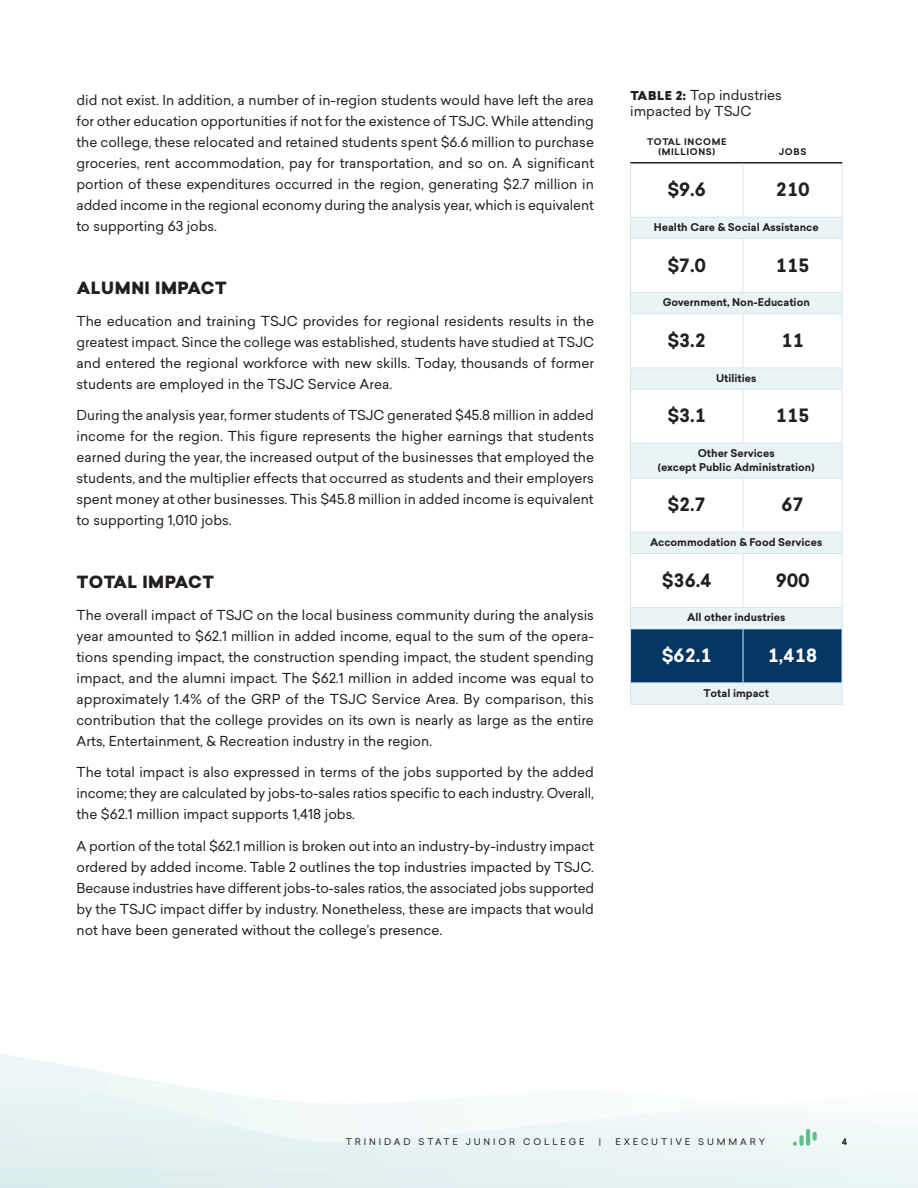
<style>
.page{position:relative;width:918px;height:1188px;background:#fff}
.page>*{position:absolute;margin:0;border:0;box-sizing:border-box;transform-origin:0 0}
.t1{font:700 18px "Sailec";letter-spacing:-.02em;color:#231f20}
.t2{font:700 18px "Sailec";color:#fff}
.t3{font:900 16.5px "Sailec";letter-spacing:.035em;color:#231f20}
.t4{font:13.5px/21px "Sailec";color:#231f20;text-align:justify}
.t5{font:700 10.5px/13.5px "Sailec";color:#231f20;text-align:center}
.t6{font:9px "Sailec";letter-spacing:.32em;color:#231f20}
.t7{font:700 9px/10.5px "Sailec";letter-spacing:.07em;color:#231f20;text-align:center}
.s1{font-weight:900;font-size:12px}
</style>
<div class="page">
<div style="left:631px;top:217px;width:211px;height:21px;background:#ebf4f5"></div>
<div style="left:631px;top:292px;width:211px;height:22px;background:#ebf4f5"></div>
<div style="left:631px;top:368px;width:211px;height:21px;background:#ebf4f5"></div>
<div style="left:631px;top:443px;width:211px;height:35px;background:#ebf4f5"></div>
<div style="left:631px;top:532px;width:211px;height:22px;background:#ebf4f5"></div>
<div style="left:631px;top:608px;width:211px;height:21px;background:#ebf4f5"></div>
<div style="left:631px;top:683px;width:211px;height:21px;background:#ebf4f5"></div>
<div style="left:631px;top:629px;width:112px;height:54px;background:#033663"></div>
<div style="left:743px;top:629px;width:99px;height:54px;background:#033663"></div>
<hr style="left:630px;top:162px;width:113px;height:2px;background:#231f20">
<hr style="left:743px;top:162px;width:99px;height:2px;background:#231f20">
<hr style="left:630px;top:164px;width:1px;height:53px;background:#d7e7ee">
<hr style="left:743px;top:164px;width:1px;height:53px;background:#d7e7ee">
<hr style="left:842px;top:164px;width:1px;height:53px;background:#d7e7ee">
<hr style="left:630px;top:217px;width:113px;height:1px;background:#d7e7ee">
<svg style="left:630px;top:218px;width:1px;height:20px"></svg>
<hr style="left:743px;top:217px;width:99px;height:1px;background:#d7e7ee">
<svg style="left:842px;top:218px;width:1px;height:20px"></svg>
<hr style="left:630px;top:238px;width:113px;height:1px;background:#d7e7ee">
<hr style="left:630px;top:239px;width:1px;height:53px;background:#d7e7ee">
<hr style="left:743px;top:238px;width:99px;height:1px;background:#d7e7ee">
<hr style="left:743px;top:239px;width:1px;height:53px;background:#d7e7ee">
<hr style="left:842px;top:239px;width:1px;height:53px;background:#d7e7ee">
<hr style="left:630px;top:292px;width:113px;height:1px;background:#d7e7ee">
<svg style="left:630px;top:293px;width:1px;height:21px"></svg>
<hr style="left:743px;top:292px;width:99px;height:1px;background:#d7e7ee">
<svg style="left:842px;top:293px;width:1px;height:21px"></svg>
<hr style="left:630px;top:314px;width:113px;height:1px;background:#d7e7ee">
<hr style="left:630px;top:314px;width:1px;height:54px;background:#d7e7ee">
<hr style="left:743px;top:314px;width:99px;height:1px;background:#d7e7ee">
<hr style="left:743px;top:314px;width:1px;height:54px;background:#d7e7ee">
<hr style="left:842px;top:314px;width:1px;height:54px;background:#d7e7ee">
<hr style="left:630px;top:368px;width:113px;height:1px;background:#d7e7ee">
<svg style="left:630px;top:369px;width:1px;height:20px"></svg>
<hr style="left:743px;top:368px;width:99px;height:1px;background:#d7e7ee">
<svg style="left:842px;top:368px;width:1px;height:21px"></svg>
<hr style="left:630px;top:389px;width:113px;height:1px;background:#d7e7ee">
<hr style="left:630px;top:390px;width:1px;height:53px;background:#d7e7ee">
<hr style="left:743px;top:389px;width:99px;height:1px;background:#d7e7ee">
<hr style="left:743px;top:390px;width:1px;height:53px;background:#d7e7ee">
<hr style="left:842px;top:390px;width:1px;height:53px;background:#d7e7ee">
<hr style="left:630px;top:443px;width:113px;height:1px;background:#d7e7ee">
<hr style="left:630px;top:444px;width:1px;height:34px;background:#d7e7ee">
<hr style="left:743px;top:443px;width:99px;height:1px;background:#d7e7ee">
<hr style="left:842px;top:444px;width:1px;height:34px;background:#d7e7ee">
<hr style="left:630px;top:478px;width:113px;height:1px;background:#d7e7ee">
<hr style="left:630px;top:478px;width:1px;height:54px;background:#d7e7ee">
<hr style="left:743px;top:478px;width:99px;height:1px;background:#d7e7ee">
<hr style="left:743px;top:478px;width:1px;height:54px;background:#d7e7ee">
<hr style="left:842px;top:478px;width:1px;height:54px;background:#d7e7ee">
<hr style="left:630px;top:532px;width:113px;height:1px;background:#d7e7ee">
<svg style="left:630px;top:533px;width:1px;height:20px"></svg>
<hr style="left:743px;top:532px;width:99px;height:1px;background:#d7e7ee">
<svg style="left:842px;top:532px;width:1px;height:21px"></svg>
<hr style="left:630px;top:553px;width:113px;height:1px;background:#d7e7ee">
<hr style="left:630px;top:554px;width:1px;height:53px;background:#d7e7ee">
<hr style="left:743px;top:553px;width:99px;height:1px;background:#d7e7ee">
<hr style="left:743px;top:554px;width:1px;height:53px;background:#d7e7ee">
<hr style="left:842px;top:554px;width:1px;height:53px;background:#d7e7ee">
<hr style="left:630px;top:607px;width:113px;height:1px;background:#d7e7ee">
<svg style="left:630px;top:608px;width:1px;height:20px"></svg>
<hr style="left:743px;top:607px;width:99px;height:1px;background:#d7e7ee">
<svg style="left:842px;top:608px;width:1px;height:20px"></svg>
<hr style="left:630px;top:628px;width:113px;height:1px;background:#d7e7ee">
<hr style="left:630px;top:629px;width:1px;height:53px;background:#d7e7ee">
<hr style="left:743px;top:628px;width:99px;height:1px;background:#d7e7ee">
<hr style="left:743px;top:629px;width:1px;height:53px;background:#d7e7ee">
<hr style="left:842px;top:629px;width:1px;height:53px;background:#d7e7ee">
<hr style="left:630px;top:682px;width:113px;height:1px;background:#d7e7ee">
<svg style="left:630px;top:683px;width:1px;height:21px"></svg>
<hr style="left:743px;top:682px;width:99px;height:1px;background:#d7e7ee">
<svg style="left:842px;top:683px;width:1px;height:21px"></svg>
<hr style="left:630px;top:704px;width:113px;height:1px;background:#d7e7ee">
<hr style="left:743px;top:704px;width:99px;height:1px;background:#d7e7ee">
<svg style="left:0;top:1054px;width:101px;height:18px"></svg>
<svg style="left:0;top:1072px;width:918px;height:116px"></svg>
<div style="left:799px;top:1135px;width:5px;height:11px;background:#5dbf8b;border-radius:2px"></div>
<hr style="left:806px;top:1129px;width:4px;height:17px;background:#5dbf8b;border-radius:2px">
<svg style="left:793px;top:1142px;width:4px;height:4px"></svg>
<svg style="left:813px;top:1132px;width:4px;height:9px"></svg>
<p class="t4" style="left:76px;top:89px;width:519px">did not exist. In addition, a number of in-region students would have left the area for other education opportunities if not for the existence of TSJC. While attending the college, these relocated and retained students spent $6.6 million to purchase groceries, rent accommodation, pay for transportation, and so on. A significant portion of these expenditures occurred in the region, generating $2.7 million in added income in the regional economy during the analysis year, which is equivalent to supporting 63 jobs.</p>
<p class="t3" style="left:77px;top:276px;width:151px">ALUMNI IMPACT</p>
<p class="t4" style="left:76px;top:310px;width:519px">The education and training TSJC provides for regional residents results in the greatest impact. Since the college was established, students have studied at TSJC and entered the regional workforce with new skills. Today, thousands of former students are employed in the TSJC Service Area.</p>
<p class="t4" style="left:76px;top:404px;width:519px">During the analysis year, former students of TSJC generated $45.8 million in added income for the region. This figure represents the higher earnings that students earned during the year, the increased output of the businesses that employed the students, and the multiplier effects that occurred as students and their employers spent money at other businesses. This $45.8 million in added income is equivalent to supporting 1,010 jobs.</p>
<p class="t3" style="left:77px;top:570px;width:139px">TOTAL IMPACT</p>
<p class="t4" style="left:76px;top:604px;width:519px">The overall impact of TSJC on the local business community during the analysis year amounted to $62.1 million in added income, equal to the sum of the opera&shy;tions spending impact, the construction spending impact, the student spending impact, and the alumni impact. The $62.1 million in added income was equal to approximately 1.4% of the GRP of the TSJC Service Area. By comparison, this contribution that the college provides on its own is nearly as large as the entire Arts, Entertainment, &amp; Recreation industry in the region.</p>
<p class="t4" style="left:76px;top:761px;width:519px">The total impact is also expressed in terms of the jobs supported by the added income; they are calculated by jobs-to-sales ratios specific to each industry. Overall, the $62.1 million impact supports 1,418 jobs.</p>
<p class="t4" style="left:76px;top:835px;width:519px">A portion of the total $62.1 million is broken out into an industry-by-industry impact ordered by added income. Table 2 outlines the top industries impacted by TSJC.<br>Because industries have different jobs-to-sales ratios, the associated jobs supported by the TSJC impact differ by industry. Nonetheless, these are impacts that would not have been generated without the college’s presence.</p>
<p class="t4" style="left:630px;top:87px;width:153px;line-height:15.8px"><span class="s1">TABLE 2:</span> Top industries impacted by TSJC</p>
<p class="t7" style="left:647px;top:136px;width:81px">TOTAL INCOME (MILLIONS)</p>
<p class="t7" style="left:779px;top:147px;width:29px">JOBS</p>
<h1 class="t1" style="left:667px;top:177px;width:40px">$9.6</h1>
<h1 class="t1" style="left:775px;top:177px;width:36px">210</h1>
<p class="t5" style="left:654px;top:221px;width:166px">Health Care &amp; Social Assistance</p>
<h1 class="t1" style="left:667px;top:252px;width:40px">$7.0</h1>
<h1 class="t1" style="left:775px;top:252px;width:36px">115</h1>
<p class="t5" style="left:663px;top:296px;width:149px">Government, Non-Education</p>
<h1 class="t1" style="left:667px;top:327px;width:40px">$3.2</h1>
<h1 class="t1" style="left:781px;top:327px;width:25px">11</h1>
<p class="t5" style="left:716px;top:371px;width:42px">Utilities</p>
<h1 class="t1" style="left:667px;top:403px;width:40px">$3.1</h1>
<h1 class="t1" style="left:775px;top:403px;width:36px">115</h1>
<p class="t5" style="left:658px;top:447px;width:158px">Other Services<br>(except Public Administration)</p>
<h1 class="t1" style="left:667px;top:492px;width:40px">$2.7</h1>
<h1 class="t1" style="left:781px;top:492px;width:25px">67</h1>
<p class="t5" style="left:650px;top:536px;width:174px">Accommodation &amp; Food Services</p>
<h1 class="t1" style="left:662px;top:567px;width:52px">$36.4</h1>
<h1 class="t1" style="left:775px;top:567px;width:36px">900</h1>
<p class="t5" style="left:687px;top:611px;width:100px">All other industries</p>
<h1 class="t2" style="left:662px;top:642px;width:52px">$62.1</h1>
<h1 class="t2" style="left:768px;top:642px;width:51px">1,418</h1>
<p class="t5" style="left:704px;top:686px;width:67px">Total impact</p>
<p class="t6" style="left:346px;top:1135px;width:240px">TRINIDAD STATE JUNIOR COLLEGE</p>
<p class="t6" style="left:599px;top:1135px;width:4px">|</p>
<p class="t6" style="left:616px;top:1135px;width:151px">EXECUTIVE SUMMARY</p>
<p class="t7" style="left:842px;top:1136px;width:7px">4</p>
</div>
